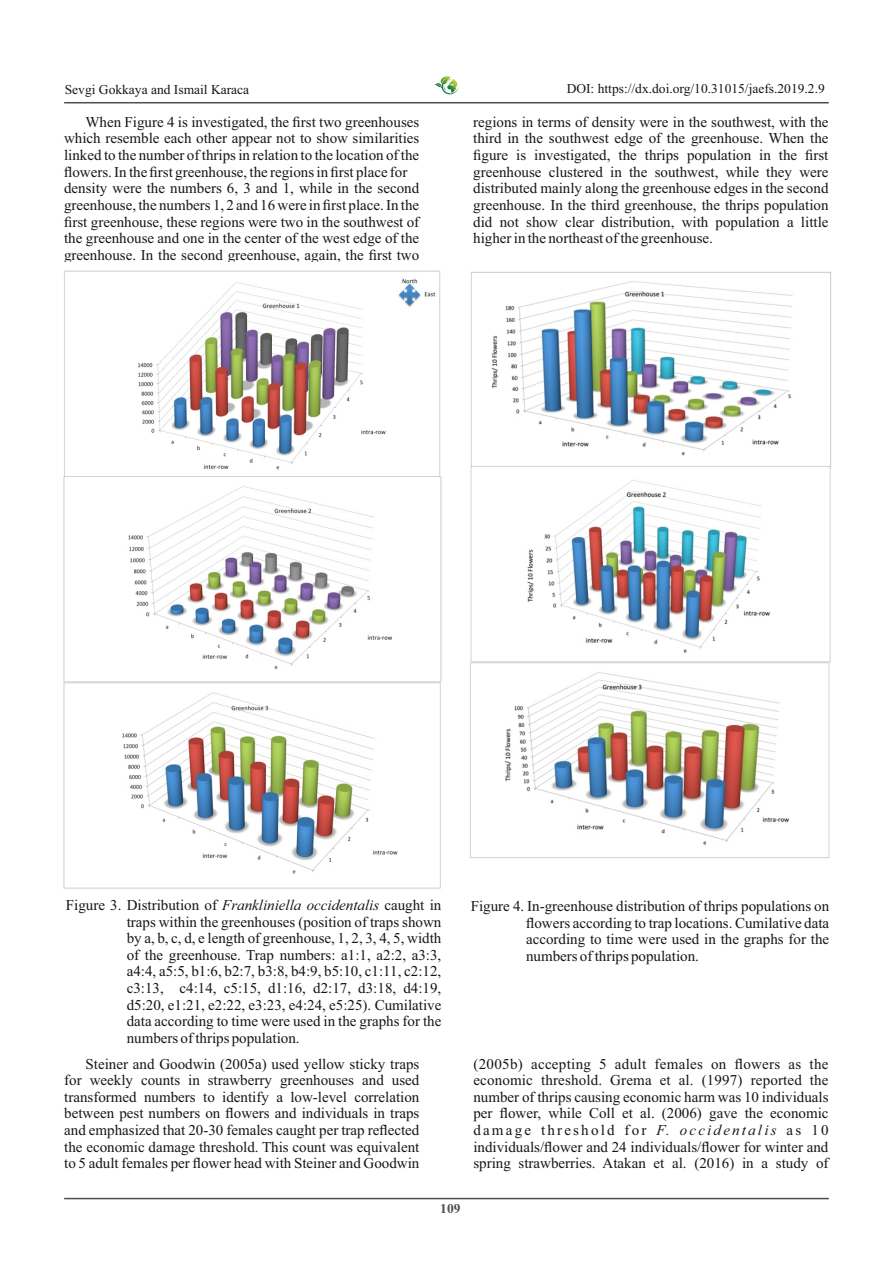
<style>
.page{position:relative;width:893px;height:1263px;background:#fff}
.page>*{position:absolute;margin:0;border:0;box-sizing:border-box;transform-origin:0 0}
.t1{font:15px/16.6px "Times New Roman";color:#151616;text-align:justify}
.t2{font:13.5px "Times New Roman";color:#151616}
.t3{font:700 13.5px "Times New Roman";color:#4e4e4d}
.s1{font-style:italic}
</style>
<div class="page">
<hr style="left:64px;top:1198px;width:765px;height:1px;background:#4e4e4d">
<svg style="left:434px;top:76px;width:25px;height:19px"></svg>
<hr style="left:64px;top:102px;width:765px;height:1px;background:#4e4e4d">
<img style="left:63px;top:270px;width:379px;height:619px">
<img style="left:470px;top:271px;width:361px;height:587px">
<p class="t2" style="left:65px;top:84px;width:186px">Sevgi Gokkaya and Ismail Karaca</p>
<p class="t2" style="left:567px;top:84px;width:260px">DOI: https://dx.doi.org/10.31015/jaefs.2019.2.9</p>
<p class="t1" style="left:64px;top:115px;width:357px;text-align:left;text-indent:21px">When Figure 4 is investigated, the first two greenhouses which resemble each other appear not to show similarities linked to the number of thrips in relation to the location of the flowers. In the first greenhouse, the regions in first place for density were the numbers 6, 3 and 1, while in the second greenhouse, the numbers 1, 2 and 16 were in first place. In the first greenhouse, these regions were two in the southwest of the greenhouse and one in the center of the west edge of the greenhouse. In the second greenhouse, again, the first two</p>
<p class="t1" style="left:473px;top:115px;width:357px">regions in terms of density were in the southwest, with the third in the southwest edge of the greenhouse. When the figure is investigated, the thrips population in the first greenhouse clustered in the southwest, while they were distributed mainly along the greenhouse edges in the second greenhouse. In the third greenhouse, the thrips population did not show clear distribution, with population a little higher in the northeast of the greenhouse.</p>
<p class="t1" style="left:127px;top:898px;width:316px;text-indent:-61px">Figure 3. Distribution of <span class="s1">Frankliniella occidentalis</span> caught in traps within the greenhouses (position of traps shown by a, b, c, d, e length of greenhouse, 1, 2, 3, 4, 5, width of the greenhouse. Trap numbers: a1:1, a2:2, a3:3, a4:4, a5:5, b1:6, b2:7, b3:8, b4:9, b5:10, c1:11, c2:12, c3:13, c4:14, c5:15, d1:16, d2:17, d3:18, d4:19, d5:20, e1:21, e2:22, e3:23, e4:24, e5:25). Cumilative data according to time were used in the graphs for the numbers of thrips population.</p>
<p class="t1" style="left:526px;top:899px;width:305px;text-indent:-55px">Figure 4. In-greenhouse distribution of thrips populations on flowers according to trap locations. Cumilative data according to time were used in the graphs for the numbers of thrips population.</p>
<p class="t1" style="left:64px;top:1057px;width:357px;text-indent:21px">Steiner and Goodwin (2005a) used yellow sticky traps for weekly counts in strawberry greenhouses and used transformed numbers to identify a low-level correlation between pest numbers on flowers and individuals in traps and emphasized that 20-30 females caught per trap reflected the economic damage threshold. This count was equivalent to 5 adult females per flower head with Steiner and Goodwin</p>
<p class="t1" style="left:473px;top:1057px;width:357px">(2005b) accepting 5 adult females on flowers as the economic threshold. Grema et al. (1997) reported the number of thrips causing economic harm was 10 individuals per flower, while Coll et al. (2006) gave the economic damage threshold for <span class="s1">F. occidentalis</span> as 10 individuals/flower and 24 individuals/flower for winter and spring strawberries. Atakan et al. (2016) in a study of</p>
<p class="t3" style="left:440px;top:1204px;width:22px">109</p>
</div>
